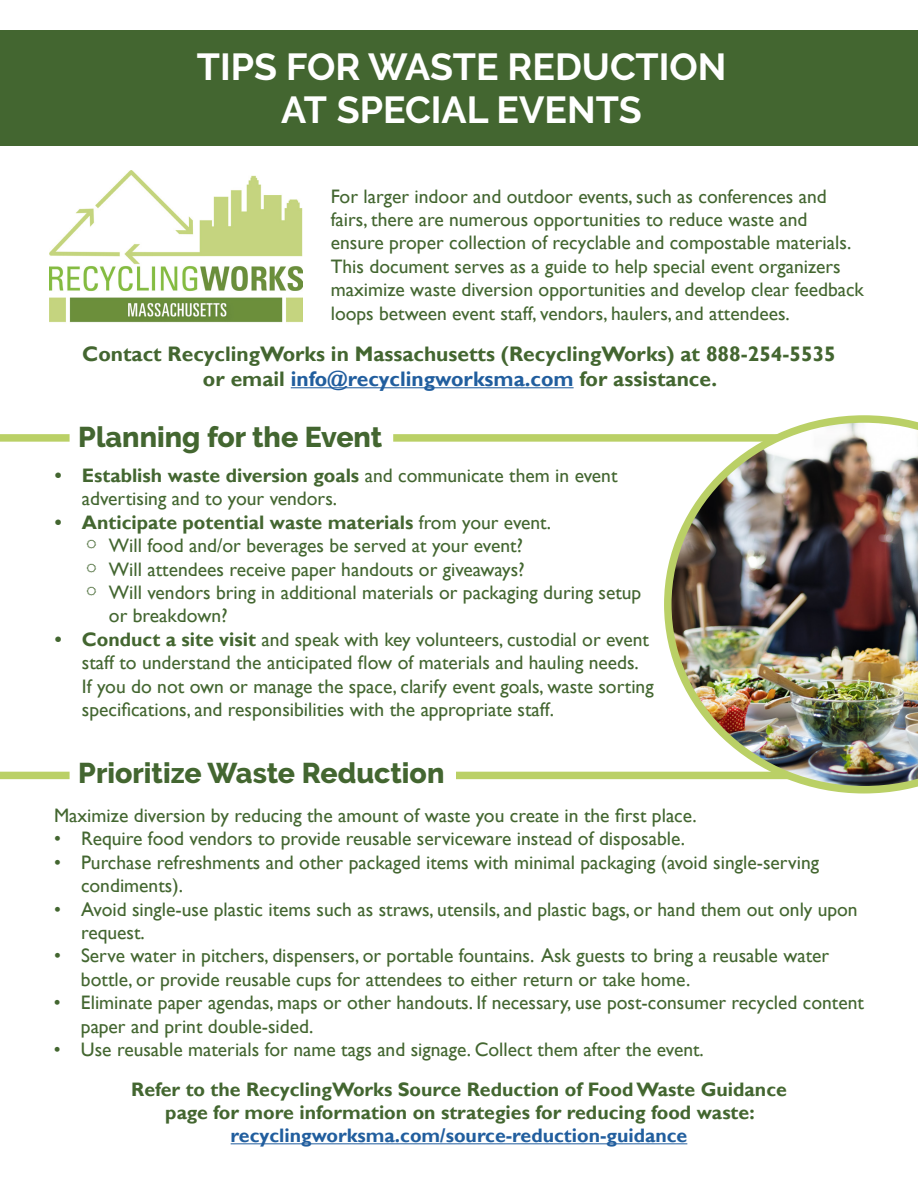
<style>
.page{position:relative;width:918px;height:1188px;background:#fff}
.page>*{position:absolute;margin:0;border:0;box-sizing:border-box;transform-origin:0 0}
.t1{font:700 37.5px/43.5px "Raleway";color:#fff;text-align:center}
.t2{font:800 28.5px "Raleway";color:#436630}
.t3{font:700 21px/25.2px "Gill Sans";color:#436630;text-align:center}
.t4{font:19.5px/23.4px "Gill Sans";color:#436630}
.t5{font:700 19.5px/23.4px "Gill Sans";color:#436630;text-align:center}
.t6{font:700 19.5px "Gill Sans";color:#215e9e}
.s1{color:#215e9e}
.s2{font-weight:700}
</style>
<div class="page">
<div style="left:0;top:30px;width:918px;height:115px;background:#436630"></div>
<img style="left:49px;top:170px;width:254px;height:153px">
<hr style="left:291px;top:387px;width:283px;height:1px;background:#215e9e">
<div style="left:0;top:434px;width:70px;height:8px;background:#bad066"></div>
<div style="left:393px;top:434px;width:525px;height:8px;background:#bad066"></div>
<hr style="left:231px;top:1143px;width:456px;height:1px;background:#215e9e">
<div style="left:0;top:772px;width:70px;height:7px;background:#bad066"></div>
<div style="left:456px;top:772px;width:462px;height:7px;background:#bad066"></div>
<img style="left:664px;top:415px;width:254px;height:379px">
<h1 class="t1" style="left:197px;top:45px;width:531px">TIPS FOR WASTE REDUCTION<br>AT SPECIAL EVENTS</h1>
<p class="t4" style="left:331px;top:185px;width:535px">For larger indoor and outdoor events, such as conferences and fairs, there are numerous opportunities to reduce waste and ensure proper collection of recyclable and compostable materials.<br>This document serves as a guide to help special event organizers maximize waste diversion opportunities and develop clear feedback loops between event staff, vendors, haulers, and attendees.</p>
<p class="t3" style="left:82px;top:342px;width:755px">Contact RecyclingWorks in Massachusetts (RecyclingWorks) at 888-254-5535 or email <span class="s1">info@recyclingworksma.com</span> for assistance.</p>
<h2 class="t2" style="left:78px;top:420px;width:306px">Planning for the Event</h2>
<p class="t4" style="left:82px;top:464px;width:537px;text-indent:-27px"><span class="s2">• Establish waste diversion goals</span> and communicate them in event advertising and to your vendors.</p>
<p class="t4" style="left:109px;top:511px;width:534px;text-indent:-54px"><span class="s2">• Anticipate potential waste materials</span> from your event.<br>Will food and/or beverages be served at your event?<br>Will attendees receive paper handouts or giveaways?<br>Will vendors bring in additional materials or packaging during setup or breakdown?</p>
<p class="t4" style="left:82px;top:628px;width:573px;text-indent:-27px"><span class="s2">• Conduct a site visit</span> and speak with key volunteers, custodial or event staff to understand the anticipated flow of materials and hauling needs.<br>If you do not own or manage the space, clarify event goals, waste sorting specifications, and responsibilities with the appropriate staff.</p>
<h2 class="t2" style="left:78px;top:757px;width:368px">Prioritize Waste Reduction</h2>
<p class="t4" style="left:54px;top:804px;width:644px">Maximize diversion by reducing the amount of waste you create in the first place.</p>
<p class="t4" style="left:54px;top:827px;width:633px">• Require food vendors to provide reusable serviceware instead of disposable.</p>
<p class="t4" style="left:81px;top:851px;width:740px;text-indent:-27px">• Purchase refreshments and other packaged items with minimal packaging (avoid single-serving condiments).</p>
<p class="t4" style="left:81px;top:898px;width:778px;text-indent:-27px">• Avoid single-use plastic items such as straws, utensils, and plastic bags, or hand them out only upon request.</p>
<p class="t4" style="left:81px;top:944px;width:750px;text-indent:-27px">• Serve water in pitchers, dispensers, or portable fountains. Ask guests to bring a reusable water bottle, or provide reusable cups for attendees to either return or take home.</p>
<p class="t4" style="left:81px;top:991px;width:785px;text-indent:-27px">• Eliminate paper agendas, maps or other handouts. If necessary, use post-consumer recycled content paper and print double-sided.</p>
<p class="t4" style="left:54px;top:1038px;width:651px">• Use reusable materials for name tags and signage. Collect them after the event.</p>
<p class="t5" style="left:131px;top:1078px;width:657px">Refer to the RecyclingWorks Source Reduction of Food Waste Guidance page for more information on strategies for reducing food waste:</p>
<p class="t6" style="left:231px;top:1124px;width:458px">recyclingworksma.com/source-reduction-guidance</p>
</div>
